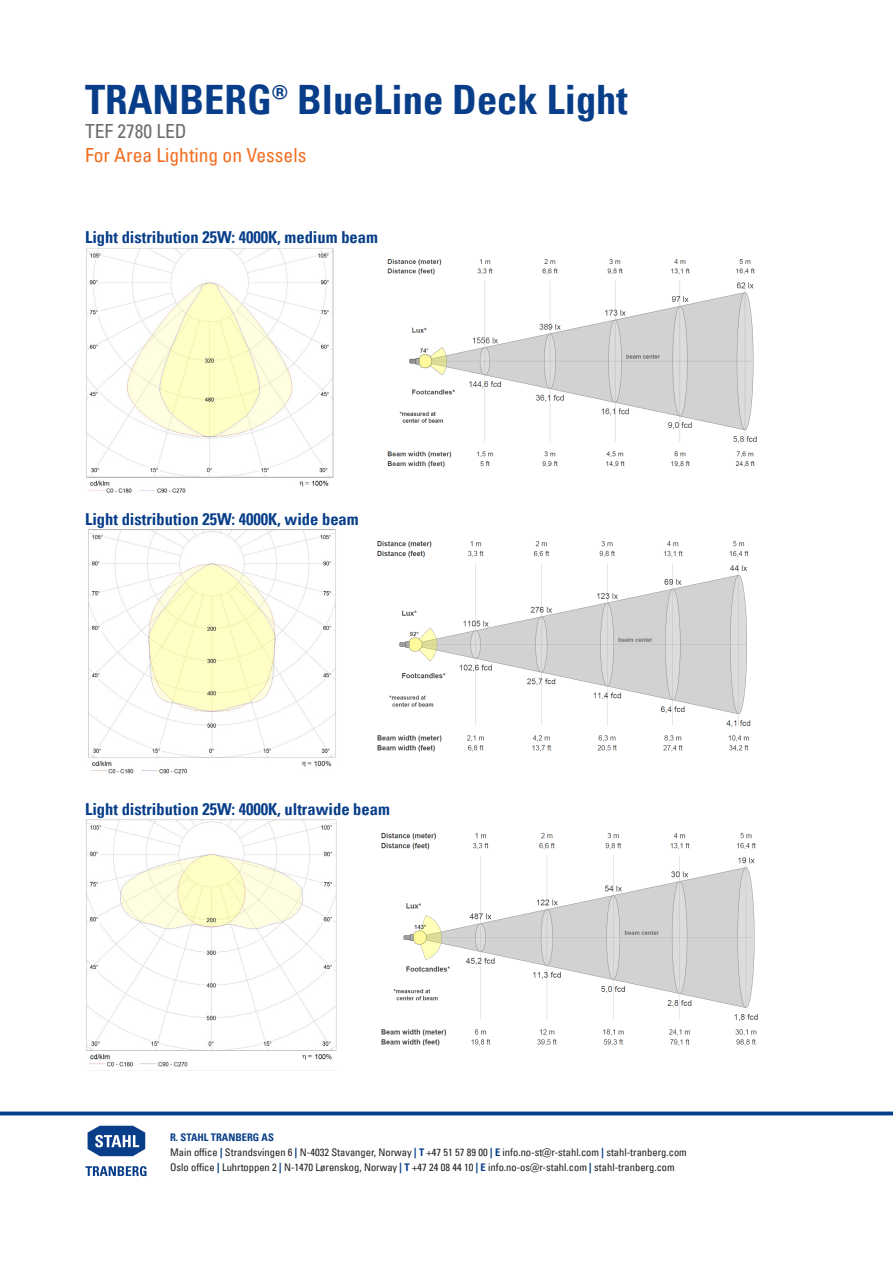
<style>
.page{position:relative;width:893px;height:1263px;background:#fff}
.page>*{position:absolute;margin:0;border:0;box-sizing:border-box;transform-origin:0 0}
.t1{font:700 condensed 40.5px "Univers LT Pro";color:#083e89}
.t2{font:condensed 19.5px "Univers LT Pro";color:#f36e21}
.t3{font:condensed 19.5px "Univers LT Pro";color:#6c6d70}
.Avsnittsoverskrift{font:700 condensed 16.5px "Univers LT Pro";color:#083e89}
.t4{font:condensed 10.5px/15px "Univers LT Pro";color:#231f20}
.s1{font-weight:700;color:#083e89}
.s2{font-style:inherit}
</style>
<div class="page">
<img style="left:0;top:1111px;width:893px;height:5px">
<svg style="left:87px;top:1125px;width:59px;height:32px"></svg>
<svg style="left:85px;top:1166px;width:62px;height:10px"></svg>
<img style="left:86px;top:248px;width:248px;height:245px">
<img style="left:88px;top:530px;width:248px;height:244px">
<img style="left:85px;top:819px;width:252px;height:252px">
<img style="left:387px;top:259px;width:370px;height:209px">
<img style="left:377px;top:541px;width:374px;height:211px">
<img style="left:381px;top:832px;width:377px;height:214px">
<p class="t1" style="left:85px;top:75px;width:544px">TRANBERG® BlueLine Deck Light</p>
<p class="t3" style="left:85px;top:119px;width:103px">TEF 2780 LED</p>
<p class="t2" style="left:85px;top:143px;width:223px">For Area Lighting on Vessels</p>
<p class="Avsnittsoverskrift" style="left:85px;top:227px;width:294px">Light distribution 25W: 4000K, medium beam</p>
<p class="Avsnittsoverskrift" style="left:85px;top:509px;width:275px">Light distribution 25W: 4000K, wide beam</p>
<p class="Avsnittsoverskrift" style="left:85px;top:799px;width:306px">Light distribution 25W: 4000K, ultrawide beam</p>
<p class="t4" style="left:170px;top:1130px;width:518px"><span class="s1">R. STAHL TRANBERG AS<br></span><span class="s2">M</span>ain office <span class="s1">|</span> <span class="s2">S</span>trandsvingen 6 <span class="s1">|</span> N-4032 Stavanger, Norway <span class="s1">| T</span> +47 51 57 89 00 <span class="s1">| E</span> info.no-st@r-stahl.com <span class="s1">|</span> stahl-tranberg.com<br><span class="s2">O</span>slo office <span class="s1">|</span> <span class="s2">L</span>uhrtoppen 2 <span class="s1">|</span> N-1470 Lørenskog, Norway <span class="s1">| T</span> +47 24 08 44 10 <span class="s1">| E</span> info.no-os@r-stahl.com <span class="s1">|</span> stahl-tranberg.com</p>
</div>
